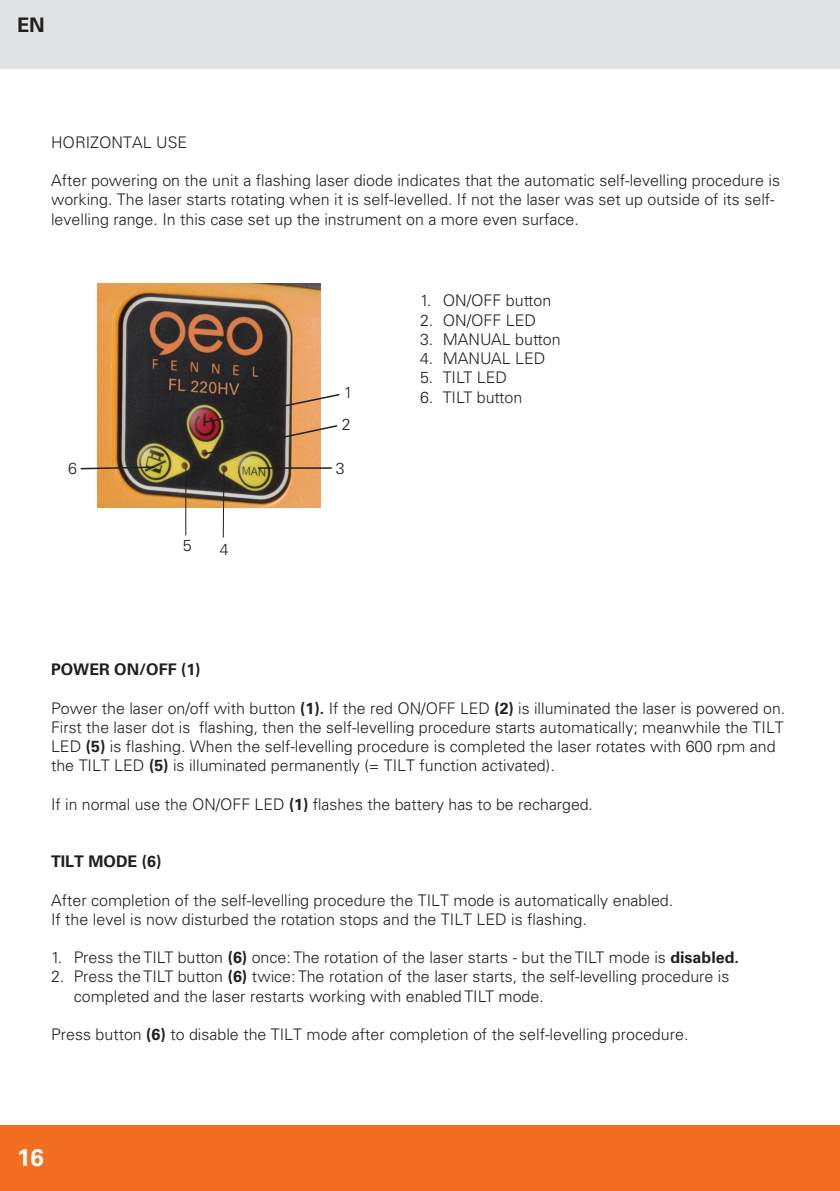
<style>
.page{position:relative;width:840px;height:1191px;background:#fff}
.page>*{position:absolute;margin:0;border:0;box-sizing:border-box;transform-origin:0 0}
.t1{font:700 24px "Univers LT Std";color:#fff}
.t2{font:700 20px "Univers LT Std";color:#231f20}
.t3{font:300 16px/19.2px "Univers LT Std";color:#231f20}
.t4{font:700 16px "Univers LT Std";color:#231f20}
.s1{font-weight:700}
</style>
<div class="page">
<div style="left:0;top:1125px;width:839px;height:66px;background:#f36e21"></div>
<div style="left:0;top:0;width:839px;height:68px;background:#e1e2e4"></div>
<img style="left:98px;top:283px;width:222px;height:224px">
<hr style="left:185px;top:467px;width:1px;height:68px;background:#231f20">
<svg style="left:222px;top:468px;width:3px;height:70px"></svg>
<svg style="left:201px;top:393px;width:139px;height:63px"></svg>
<hr style="left:258px;top:467px;width:73px;height:2px;background:#231f20">
<svg style="left:80px;top:465px;width:76px;height:5px"></svg>
<p class="t2" style="left:17px;top:13px;width:29px">EN</p>
<p class="t3" style="left:51px;top:132px;width:138px">HORIZONTAL USE</p>
<p class="t3" style="left:51px;top:171px;width:730px">After powering on the unit a flashing laser diode indicates that the automatic self-levelling procedure is working. The laser starts rotating when it is self-levelled. If not the laser was set up outside of its self&shy;levelling range. In this case set up the instrument on a more even surface.</p>
<p class="t3" style="left:68px;top:459px;width:10px">6</p>
<p class="t3" style="left:183px;top:535px;width:10px">5</p>
<p class="t3" style="left:220px;top:540px;width:10px">4</p>
<p class="t3" style="left:343px;top:383px;width:10px">1</p>
<p class="t3" style="left:341px;top:414px;width:10px">2</p>
<p class="t3" style="left:336px;top:459px;width:10px">3</p>
<p class="t3" style="left:420px;top:291px;width:133px">1. ON/OFF button</p>
<p class="t3" style="left:420px;top:310px;width:118px">2. ON/OFF LED</p>
<p class="t3" style="left:420px;top:330px;width:142px">3. MANUAL button</p>
<p class="t3" style="left:420px;top:349px;width:127px">4. MANUAL LED</p>
<p class="t3" style="left:420px;top:368px;width:88px">5. TILT LED</p>
<p class="t3" style="left:420px;top:387px;width:104px">6. TILT button</p>
<p class="t4" style="left:51px;top:660px;width:151px">POWER ON/OFF (1)</p>
<p class="t3" style="left:51px;top:698px;width:735px">Power the laser on/off with button <span class="s1">(1).</span> If the red ON/OFF LED <span class="s1">(2)</span> is illuminated the laser is powered on.<br>First the laser dot is flashing, then the self-levelling procedure starts automatically; meanwhile the TILT LED <span class="s1">(5)</span> is flashing. When the self-levelling procedure is completed the laser rotates with 600 rpm and the TILT LED <span class="s1">(5)</span> is illuminated permanently (= TILT function activated).</p>
<p class="t3" style="left:51px;top:794px;width:543px">If in normal use the ON/OFF LED <span class="s1">(1)</span> flashes the battery has to be recharged.</p>
<p class="t4" style="left:51px;top:852px;width:112px">TILT MODE (6)</p>
<p class="t3" style="left:51px;top:890px;width:623px">After completion of the self-levelling procedure the TILT mode is automatically enabled.<br>If the level is now disturbed the rotation stops and the TILT LED is flashing.</p>
<p class="t3" style="left:51px;top:948px;width:689px">1. Press the TILT button <span class="s1">(6)</span> once: The rotation of the laser starts - but the TILT mode is <span class="s1">disabled.</span></p>
<p class="t3" style="left:74px;top:967px;width:657px;text-indent:-23px">2. Press the TILT button <span class="s1">(6)</span> twice: The rotation of the laser starts, the self-levelling procedure is completed and the laser restarts working with enabled TILT mode.</p>
<p class="t3" style="left:51px;top:1024px;width:638px">Press button <span class="s1">(6)</span> to disable the TILT mode after completion of the self-levelling procedure.</p>
<h1 class="t1" style="left:17px;top:1143px;width:28px">16</h1>
</div>
